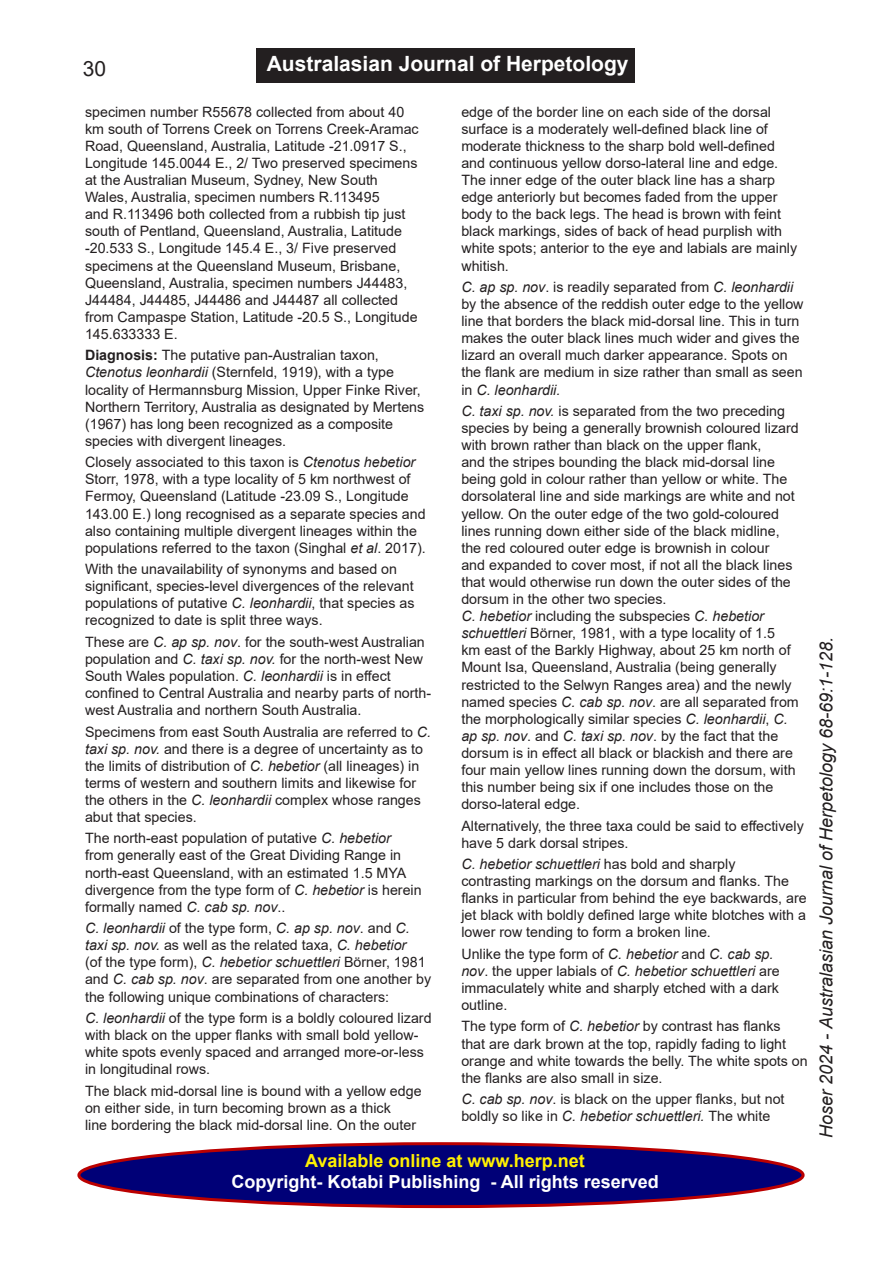
<style>
.page{position:relative;width:893px;height:1263px;background:#fff}
.page>*{position:absolute;margin:0;border:0;box-sizing:border-box;transform-origin:0 0}
.t1{font:700 21px "Arial";color:#fff}
.t2{font:21px "Arial";color:#231f20}
.t3{font:italic 18px "Arial";color:#231f20}
.t4{font:700 18px "Arial";color:#fff}
.t5{font:700 18px "Arial";color:#fff101}
.t6{font:14.25px/17.1px "Arial";color:#231f20}
.s1{font-weight:700}
.s2{font-style:italic}
</style>
<div class="page">
<div style="left:79px;top:1144px;width:724px;height:62px;background:#007;border-radius:50%"></div>
<div style="left:77px;top:1142px;width:728px;height:66px;border:3px solid #b00;border-radius:50%"></div>
<div style="left:256px;top:48px;width:379px;height:34px;background:#231f20"></div>
<h1 class="t2" style="left:83px;top:55px;width:25px">30</h1>
<h1 class="t1" style="left:267px;top:49px;width:363px">Australasian Journal of Herpetology</h1>
<p class="t6" style="left:85px;top:103px;width:335px">specimen number R55678 collected from about 40 km south of Torrens Creek on Torrens Creek-Aramac Road, Queensland, Australia, Latitude -21.0917 S., Longitude 145.0044 E., 2/ Two preserved specimens at the Australian Museum, Sydney, New South Wales, Australia, specimen numbers R.113495<br>and R.113496 both collected from a rubbish tip just south of Pentland, Queensland, Australia, Latitude -20.533 S., Longitude 145.4 E., 3/ Five preserved specimens at the Queensland Museum, Brisbane, Queensland, Australia, specimen numbers J44483, J44484, J44485, J44486 and J44487 all collected from Campaspe Station, Latitude -20.5 S., Longitude 145.633333 E.</p>
<p class="t6" style="left:85px;top:347px;width:341px"><span class="s1">Diagnosis:</span> The putative pan-Australian taxon, <span class="s2">Ctenotus leonhardii</span> (Sternfeld, 1919), with a type locality of Hermannsburg Mission, Upper Finke River, Northern Territory, Australia as designated by Mertens (1967) has long been recognized as a composite species with divergent lineages.</p>
<p class="t6" style="left:85px;top:454px;width:342px">Closely associated to this taxon is <span class="s2">Ctenotus hebetior </span>Storr, 1978, with a type locality of 5 km northwest of Fermoy, Queensland (Latitude -23.09 S., Longitude 143.00 E.) long recognised as a separate species and also containing multiple divergent lineages within the populations referred to the taxon (Singhal <span class="s2">et al</span>. 2017).</p>
<p class="t6" style="left:85px;top:560px;width:331px">With the unavailability of synonyms and based on significant, species-level divergences of the relevant populations of putative <span class="s2">C. leonhardii</span>, that species as recognized to date is split three ways.</p>
<p class="t6" style="left:85px;top:633px;width:348px">These are <span class="s2">C. ap sp. nov</span>. for the south-west Australian population and <span class="s2">C. taxi sp. nov.</span> for the north-west New South Wales population. <span class="s2">C. leonhardii</span> is in effect confined to Central Australia and nearby parts of north&shy;west Australia and northern South Australia.</p>
<p class="t6" style="left:85px;top:723px;width:348px">Specimens from east South Australia are referred to <span class="s2">C. taxi sp. nov.</span> and there is a degree of uncertainty as to the limits of distribution of <span class="s2">C. hebetior</span> (all lineages) in terms of western and southern limits and likewise for the others in the <span class="s2">C. leonhardii</span> complex whose ranges abut that species.</p>
<p class="t6" style="left:85px;top:830px;width:338px">The north-east population of putative <span class="s2">C. hebetior </span>from generally east of the Great Dividing Range in north-east Queensland, with an estimated 1.5 MYA divergence from the type form of <span class="s2">C. hebetior</span> is herein formally named <span class="s2">C. cab sp. nov</span>..</p>
<p class="t6" style="left:85px;top:919px;width:348px"><span class="s2">C. leonhardii</span> of the type form, <span class="s2">C. ap sp. nov</span>. and <span class="s2">C. taxi sp. nov.</span> as well as the related taxa, <span class="s2">C. hebetior<br></span>(of the type form), <span class="s2">C. hebetior schuettleri</span> Börner, 1981 and <span class="s2">C. cab sp. nov</span>. are separated from one another by the following unique combinations of characters:</p>
<p class="t6" style="left:85px;top:1009px;width:348px"><span class="s2">C. leonhardii</span> of the type form is a boldly coloured lizard with black on the upper flanks with small bold yellow&shy;white spots evenly spaced and arranged more-or-less in longitudinal rows.</p>
<p class="t6" style="left:85px;top:1082px;width:338px">The black mid-dorsal line is bound with a yellow edge on either side, in turn becoming brown as a thick<br>line bordering the black mid-dorsal line. On the outer</p>
<p class="t6" style="left:461px;top:103px;width:337px">edge of the border line on each side of the dorsal surface is a moderately well-defined black line of moderate thickness to the sharp bold well-defined and continuous yellow dorso-lateral line and edge.<br>The inner edge of the outer black line has a sharp edge anteriorly but becomes faded from the upper body to the back legs. The head is brown with feint black markings, sides of back of head purplish with white spots; anterior to the eye and labials are mainly whitish.</p>
<p class="t6" style="left:461px;top:278px;width:344px"><span class="s2">C. ap sp. nov</span>. is readily separated from <span class="s2">C. leonhardii </span>by the absence of the reddish outer edge to the yellow line that borders the black mid-dorsal line. This in turn makes the outer black lines much wider and gives the lizard an overall much darker appearance. Spots on the flank are medium in size rather than small as seen in <span class="s2">C. leonhardii.</span></p>
<p class="t6" style="left:461px;top:402px;width:339px"><span class="s2">C. taxi sp. nov.</span> is separated from the two preceding species by being a generally brownish coloured lizard with brown rather than black on the upper flank,<br>and the stripes bounding the black mid-dorsal line being gold in colour rather than yellow or white. The dorsolateral line and side markings are white and not yellow. On the outer edge of the two gold-coloured lines running down either side of the black midline, the red coloured outer edge is brownish in colour<br>and expanded to cover most, if not all the black lines that would otherwise run down the outer sides of the dorsum in the other two species.<br><span class="s2">C. hebetior</span> including the subspecies <span class="s2">C. hebetior schuettleri</span> Börner, 1981, with a type locality of 1.5<br>km east of the Barkly Highway, about 25 km north of Mount Isa, Queensland, Australia (being generally restricted to the Selwyn Ranges area) and the newly named species <span class="s2">C. cab sp. nov</span>. are all separated from the morphologically similar species <span class="s2">C. leonhardii</span>, <span class="s2">C. ap sp. nov</span>. and <span class="s2">C. taxi sp. nov</span>. by the fact that the dorsum is in effect all black or blackish and there are four main yellow lines running down the dorsum, with this number being six if one includes those on the dorso-lateral edge.</p>
<p class="t6" style="left:461px;top:817px;width:344px">Alternatively, the three taxa could be said to effectively have 5 dark dorsal stripes.</p>
<p class="t6" style="left:461px;top:855px;width:347px"><span class="s2">C. hebetior schuettleri</span> has bold and sharply contrasting markings on the dorsum and flanks. The flanks in particular from behind the eye backwards, are jet black with boldly defined large white blotches with a lower row tending to form a broken line.</p>
<p class="t6" style="left:461px;top:945px;width:320px">Unlike the type form of <span class="s2">C. hebetior</span> and <span class="s2">C. cab sp. nov</span>. the upper labials of <span class="s2">C. hebetior schuettleri</span> are immaculately white and sharply etched with a dark outline.</p>
<p class="t6" style="left:461px;top:1018px;width:348px">The type form of <span class="s2">C. hebetior</span> by contrast has flanks that are dark brown at the top, rapidly fading to light orange and white towards the belly. The white spots on the flanks are also small in size.</p>
<p class="t6" style="left:461px;top:1090px;width:325px"><span class="s2">C. cab sp. nov</span>. is black on the upper flanks, but not boldly so like in <span class="s2">C. hebetior schuettleri.</span> The white</p>
<p class="t5" style="left:305px;top:1148px;width:281px">Available online at www.herp.net</p>
<p class="t4" style="left:231px;top:1169px;width:429px">Copyright- Kotabi Publishing - All rights reserved</p>
<p class="t3" style="left:815px;top:1138px;width:502px;rotate:-90deg">Hoser 2024 - Australasian Journal of Herpetology 68-69:1-128.</p>
</div>
